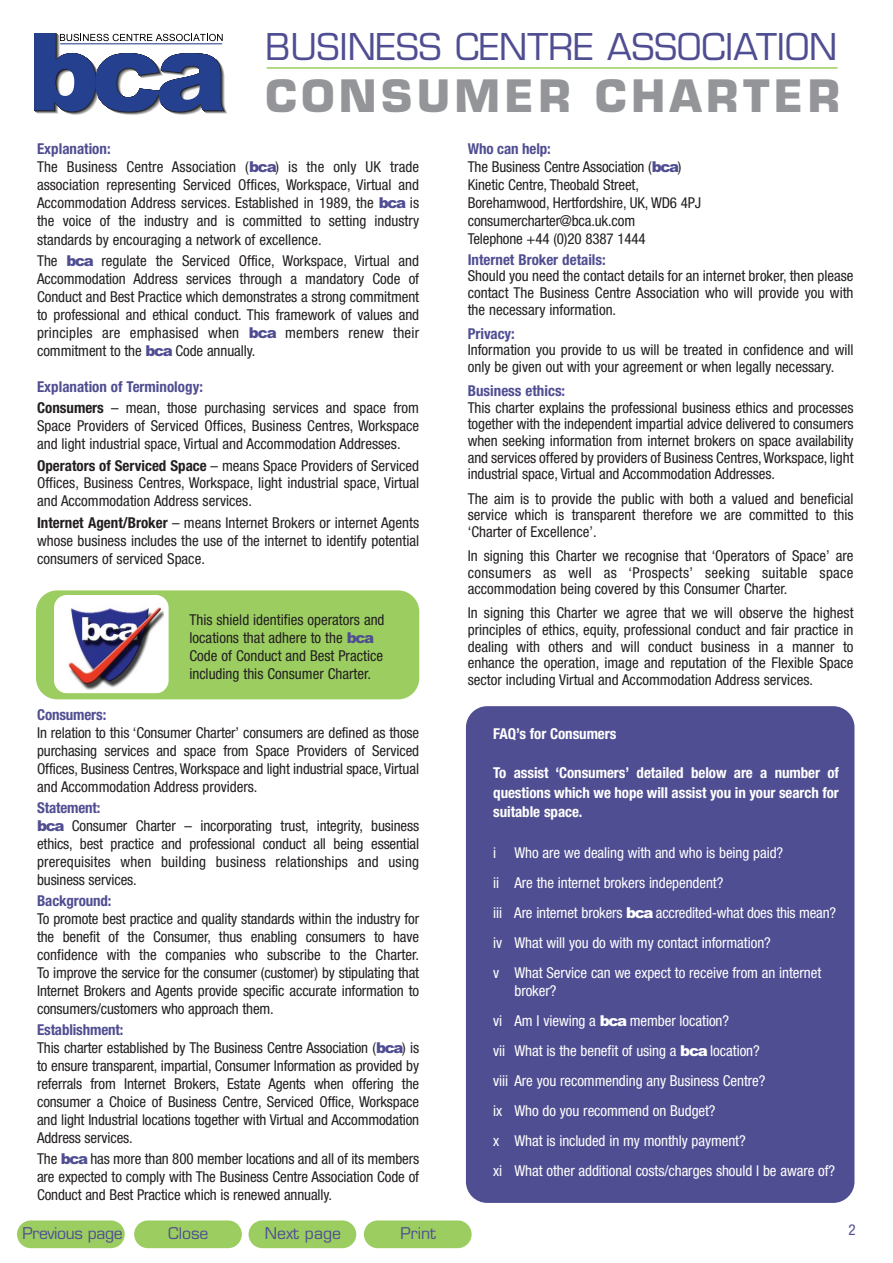
<style>
.page{position:relative;width:893px;height:1263px;background:#fff}
.page>*{position:absolute;margin:0;border:0;box-sizing:border-box;transform-origin:0 0}
.t1{font:700 43.5px "Eurostile";letter-spacing:.1em;color:#939598}
.t2{font:36px "Eurostile";color:#504e92}
.t3{font:15.75px "Eurostile";color:#504e92}
.t4{font:15.75px "Eurostile";letter-spacing:-.03em;color:#504e92}
.t5{font:condensed 15px/18px "Helvetica Neue";color:#231f20;text-align:justify}
.t6{font:condensed 15px/30px "Helvetica Neue";letter-spacing:-.005em;color:#fff}
.t7{font:700 condensed 15px/19.5px "Helvetica Neue";letter-spacing:-.005em;color:#fff;text-align:justify}
.t8{font:700 condensed 15px "Helvetica Neue";color:#504e92}
.t9{font:condensed 15px "Helvetica Neue";color:#504e92}
.s1{font-weight:700;color:#504e92}
.s2{font-family:"Arial";font-weight:900;font-stretch:normal;color:#504e92}
.s3{font-weight:700}
.s4{font-family:"Arial";font-weight:900;font-stretch:normal}
</style>
<div class="page">
<div style="left:466px;top:706px;width:388px;height:497px;background:#504e92;border-radius:21px"></div>
<hr style="left:267px;top:67px;width:570px;height:2px;background:#9bcd61">
<div style="left:36px;top:590px;width:383px;height:109px;background:#9bcd61;border-radius:21px"></div>
<svg style="left:34px;top:33px;width:193px;height:82px"></svg>
<div style="left:54px;top:595px;width:115px;height:98px;background:#fff;border-radius:13px"></div>
<img style="left:68px;top:607px;width:96px;height:86px">
<div style="left:17px;top:1220px;width:108px;height:28px;background:#9bcd61;border-radius:14px"></div>
<div style="left:134px;top:1220px;width:108px;height:28px;background:#9bcd61;border-radius:14px"></div>
<div style="left:249px;top:1220px;width:107px;height:28px;background:#9bcd61;border-radius:14px"></div>
<div style="left:364px;top:1220px;width:108px;height:28px;background:#9bcd61;border-radius:14px"></div>
<h2 class="t2" style="left:265px;top:33px;width:573px">BUSINESS CENTRE ASSOCIATION</h2>
<h1 class="t1" style="left:265px;top:79px;width:576px">CONSUMER CHARTER</h1>
<p class="t5" style="left:37px;top:141px;width:384px;text-align:left"><span class="s1">Explanation:<br></span>The Business Centre Association (<span class="s2">bca</span>) is the only UK trade association representing Serviced Offices, Workspace, Virtual and Accommodation Address services. Established in 1989, the <span class="s2">bca</span> is the voice of the industry and is committed to setting industry standards by encouraging a network of excellence.</p>
<p class="t5" style="left:37px;top:253px;width:384px">The <span class="s2">bca</span> regulate the Serviced Office, Workspace, Virtual and Accommodation Address services through a mandatory Code of Conduct and Best Practice which demonstrates a strong commitment to professional and ethical conduct. This framework of values and principles are emphasised when <span class="s2">bca</span> members renew their commitment to the <span class="s2">bca</span> Code annually.</p>
<p class="t5" style="left:37px;top:377px;width:384px;line-height:21.8px"><span class="s1">Explanation of Terminology:<br></span><span class="s3">Consumers</span> – mean, those purchasing services and space from</p>
<p class="t5" style="left:37px;top:418px;width:384px">Space Providers of Serviced Offices, Business Centres, Workspace and light industrial space, Virtual and Accommodation Addresses.</p>
<p class="t5" style="left:37px;top:458px;width:384px"><span class="s3">Operators of Serviced Space</span> – means Space Providers of Serviced Offices, Business Centres, Workspace, light industrial space, Virtual and Accommodation Address services.</p>
<p class="t5" style="left:37px;top:515px;width:384px"><span class="s3">I</span><span class="s3">nternet Agent/Broker</span> – means Internet Brokers or internet Agents whose business includes the use of the internet to identify potential consumers of serviced Space.</p>
<p class="t5" style="left:468px;top:141px;width:235px;text-align:left"><span class="s1">Who can help:<br></span>The Business Centre Association (<span class="s2">bca</span>)<br>Kinetic Centre, Theobald Street,<br>Borehamwood, Hertfordshire, UK, WD6 4PJ consumercharter@bca.uk.com<br>Telephone +44 (0)20 8387 1444</p>
<p class="t8" style="left:468px;top:254px;width:140px">Internet Broker details:</p>
<p class="t5" style="left:468px;top:269px;width:387px;line-height:16.6px">Should you need the contact details for an internet broker, then please contact The Business Centre Association who will provide you with the necessary information.</p>
<p class="t8" style="left:468px;top:328px;width:49px">Privacy:</p>
<p class="t5" style="left:468px;top:343px;width:387px;line-height:16.6px">Information you provide to us will be treated in confidence and will only be given out with your agreement or when legally necessary.</p>
<p class="t8" style="left:468px;top:385px;width:99px">Business ethics:</p>
<p class="t5" style="left:468px;top:400px;width:387px;line-height:16.6px">This charter explains the professional business ethics and processes together with the independent impartial advice delivered to consumers when seeking information from internet brokers on space availability and services offered by providers of Business Centres, Workspace, light industrial space, Virtual and Accommodation Addresses.</p>
<p class="t5" style="left:468px;top:491px;width:387px;line-height:16.6px">The aim is to provide the public with both a valued and beneficial service which is transparent therefore we are committed to this ‘Charter of Excellence’.</p>
<p class="t5" style="left:468px;top:549px;width:387px;line-height:16.6px">In signing this Charter we recognise that ‘Operators of Space’ are consumers as well as ‘Prospects’ seeking suitable space accommodation being covered by this Consumer Charter.</p>
<p class="t5" style="left:468px;top:606px;width:387px;line-height:16.6px">In signing this Charter we agree that we will observe the highest principles of ethics, equity, professional conduct and fair practice in dealing with others and will conduct business in a manner to enhance the operation, image and reputation of the Flexible Space sector including Virtual and Accommodation Address services.</p>
<p class="t5" style="left:189px;top:611px;width:197px;text-align:left">This shield identifies operators and locations that adhere to the <span class="s2">bca </span>Code of Conduct and Best Practice including this Consumer Charter.</p>
<p class="t8" style="left:37px;top:709px;width:71px">Consumers:</p>
<p class="t5" style="left:37px;top:725px;width:384px">In relation to this ‘Consumer Charter’ consumers are defined as those purchasing services and space from Space Providers of Serviced Offices, Business Centres, Workspace and light industrial space, Virtual and Accommodation Address providers.</p>
<p class="t5" style="left:37px;top:800px;width:384px;text-align:left"><span class="s1">Statement:<br></span><span class="s2">bca</span> Consumer Charter – incorporating trust, integrity, business ethics, best practice and professional conduct all being essential prerequisites when building business relationships and using business services.</p>
<p class="t8" style="left:37px;top:895px;width:76px">Background:</p>
<p class="t5" style="left:37px;top:911px;width:384px">To promote best practice and quality standards within the industry for the benefit of the Consumer, thus enabling consumers to have confidence with the companies who subscribe to the Charter.<br>To improve the service for the consumer (customer) by stipulating that Internet Brokers and Agents provide specific accurate information to consumers/customers who approach them.</p>
<p class="t5" style="left:37px;top:1022px;width:384px;text-align:left"><span class="s1">Establishment:<br></span>This charter established by The Business Centre Association (<span class="s2">bca</span>) is to ensure transparent, impartial, Consumer Information as provided by referrals from Internet Brokers, Estate Agents when offering the consumer a Choice of Business Centre, Serviced Office, Workspace and light Industrial locations together with Virtual and Accommodation Address services.</p>
<p class="t5" style="left:37px;top:1150px;width:384px">The <span class="s2">bca</span> has more than 800 member locations and all of its members are expected to comply with The Business Centre Association Code of Conduct and Best Practice which is renewed annually.</p>
<p class="t7" style="left:493px;top:726px;width:125px">FAQ’s for Consumers</p>
<p class="t7" style="left:493px;top:765px;width:347px">To assist ‘Consumers’ detailed below are a number of questions which we hope will assist you in your search for suitable space.</p>
<p class="t6" style="left:493px;top:839px;width:344px">i Who are we dealing with and who is being paid?<br>ii Are the internet brokers independent?<br>iii Are internet brokers <span class="s4">bca</span> accredited-what does this mean? iv What will you do with my contact information?<br>v What Service can we expect to receive from an internet</p>
<p class="t6" style="left:493px;top:977px;width:343px;text-indent:21px">broker?<br>vi Am I viewing a <span class="s4">bca</span> member location?<br>vii What is the benefit of using a <span class="s4">bca</span> location?<br>viii Are you recommending any Business Centre?<br>ix Who do you recommend on Budget?<br>x What is included in my monthly payment?<br>xi What other additional costs/charges should I be aware of?</p>
<p class="t4" style="left:23px;top:1227px;width:102px">Previous page</p>
<p class="t3" style="left:168px;top:1227px;width:42px">Close</p>
<p class="t3" style="left:265px;top:1227px;width:78px">Next page</p>
<p class="t3" style="left:400px;top:1227px;width:37px">Print</p>
<p class="t9" style="left:848px;top:1224px;width:9px">2</p>
</div>
